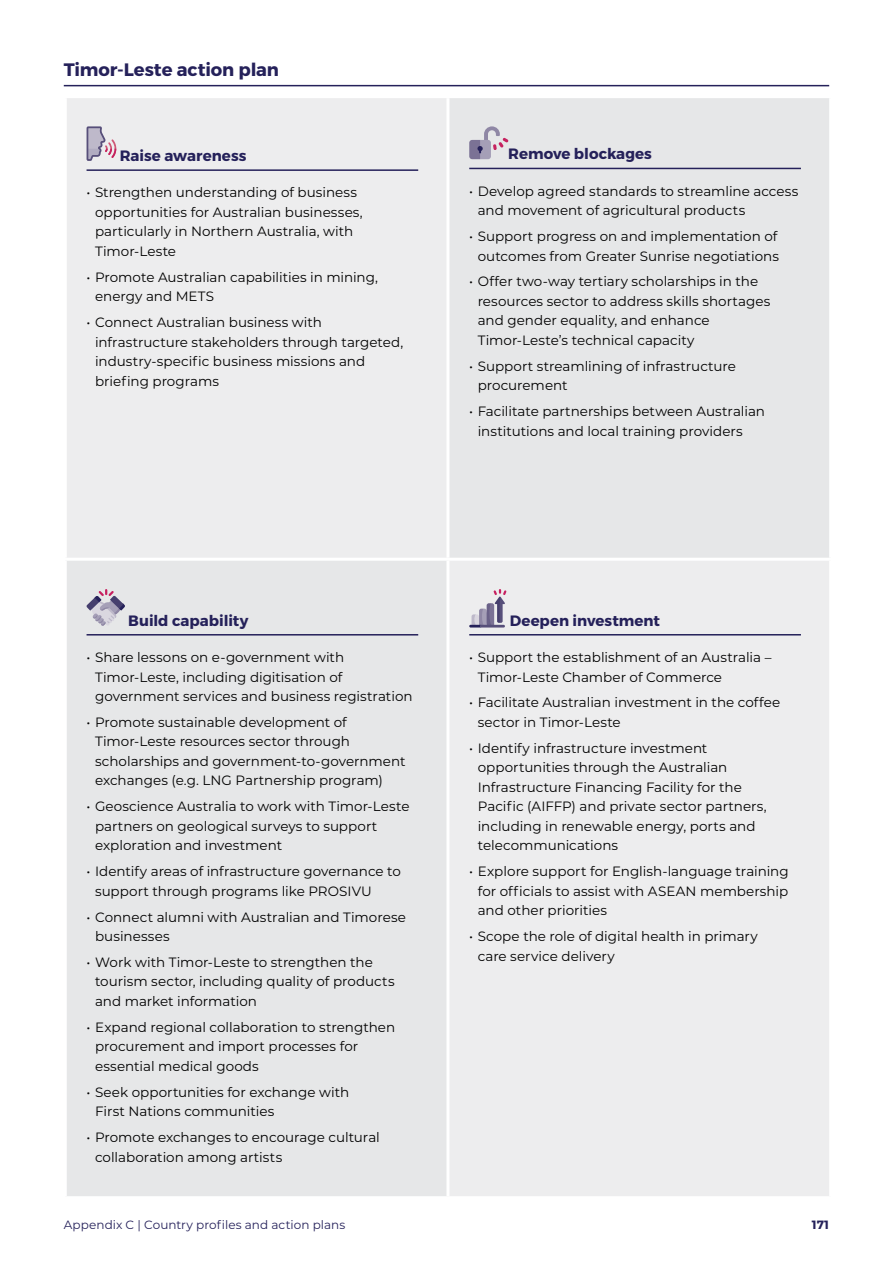
<style>
.page{position:relative;width:893px;height:1263px;background:#fff}
.page>*{position:absolute;margin:0;border:0;box-sizing:border-box;transform-origin:0 0}
.t1{font:700 18px "Montserrat";letter-spacing:-.005em;color:#25215a}
.t2{font:700 15px "Montserrat";color:#25215a}
.t3{font:13.5px/19.5px "Montserrat";color:#000}
.t4{font:12px "Montserrat";letter-spacing:.005em;color:#25215a}
.t5{font:700 12px "Montserrat";color:#25215a}
</style>
<div class="page">
<hr style="left:64px;top:85px;width:765px;height:1px;background:#25215a">
<div style="left:67px;top:98px;width:762px;height:1098px;background:#ededee"></div>
<hr style="left:446px;top:561px;width:3px;height:635px;background:#fff">
<hr style="left:64px;top:558px;width:384px;height:3px;background:#fff">
<hr style="left:446px;top:98px;width:3px;height:460px;background:#fff">
<hr style="left:448px;top:558px;width:384px;height:3px;background:#fff">
<hr style="left:87px;top:169px;width:331px;height:2px;background:#25215a">
<svg style="left:86px;top:125px;width:31px;height:37px"></svg>
<hr style="left:469px;top:168px;width:332px;height:1px;background:#25215a">
<svg style="left:469px;top:126px;width:41px;height:33px"></svg>
<hr style="left:87px;top:634px;width:331px;height:1px;background:#25215a">
<svg style="left:86px;top:589px;width:39px;height:38px"></svg>
<hr style="left:469px;top:634px;width:332px;height:1px;background:#25215a">
<svg style="left:469px;top:588px;width:39px;height:39px;background:#bfb9c8"></svg>
<h1 class="t1" style="left:64px;top:59px;width:217px">Timor-Leste action plan</h1>
<p class="t2" style="left:120px;top:146px;width:128px">Raise awareness</p>
<p class="t3" style="left:95px;top:182px;width:269px;text-indent:-9px">• Strengthen understanding of business opportunities for Australian businesses, particularly in Northern Australia, with Timor-Leste</p>
<p class="t3" style="left:95px;top:267px;width:285px;text-indent:-9px">• Promote Australian capabilities in mining, energy and METS</p>
<p class="t3" style="left:95px;top:312px;width:310px;text-indent:-9px">• Connect Australian business with infrastructure stakeholders through targeted, industry-specific business missions and briefing programs</p>
<p class="t2" style="left:508px;top:145px;width:145px">Remove blockages</p>
<p class="t3" style="left:478px;top:181px;width:322px;text-indent:-9px">• Develop agreed standards to streamline access and movement of agricultural products</p>
<p class="t3" style="left:469px;top:226px;width:311px;text-align:right">• Support progress on and implementation of outcomes from Greater Sunrise negotiations</p>
<p class="t3" style="left:478px;top:271px;width:294px;text-indent:-9px">• Offer two-way tertiary scholarships in the resources sector to address skills shortages and gender equality, and enhance Timor-Leste’s technical capacity</p>
<p class="t3" style="left:478px;top:356px;width:260px;text-indent:-9px">• Support streamlining of infrastructure procurement</p>
<p class="t3" style="left:478px;top:401px;width:289px;text-indent:-9px">• Facilitate partnerships between Australian institutions and local training providers</p>
<p class="t2" style="left:128px;top:611px;width:122px">Build capability</p>
<p class="t3" style="left:95px;top:647px;width:319px;text-indent:-9px">• Share lessons on e-government with<br>Timor-Leste, including digitisation of government services and business registration</p>
<p class="t3" style="left:95px;top:712px;width:312px;text-indent:-9px">• Promote sustainable development of Timor-Leste resources sector through scholarships and government-to-government exchanges (e.g. LNG Partnership program)</p>
<p class="t3" style="left:95px;top:796px;width:316px;text-indent:-9px">• Geoscience Australia to work with Timor-Leste partners on geological surveys to support exploration and investment</p>
<p class="t3" style="left:95px;top:861px;width:307px;text-indent:-9px">• Identify areas of infrastructure governance to support through programs like PROSIVU</p>
<p class="t3" style="left:95px;top:906px;width:312px;text-indent:-9px">• Connect alumni with Australian and Timorese businesses</p>
<p class="t3" style="left:95px;top:952px;width:301px;text-indent:-9px">• Work with Timor-Leste to strengthen the tourism sector, including quality of products and market information</p>
<p class="t3" style="left:95px;top:1017px;width:302px;text-indent:-9px">• Expand regional collaboration to strengthen procurement and import processes for essential medical goods</p>
<p class="t3" style="left:95px;top:1082px;width:256px;text-indent:-9px">• Seek opportunities for exchange with<br>First Nations communities</p>
<p class="t3" style="left:95px;top:1127px;width:286px;text-indent:-9px">• Promote exchanges to encourage cultural collaboration among artists</p>
<p class="t2" style="left:510px;top:611px;width:152px">Deepen investment</p>
<p class="t3" style="left:478px;top:647px;width:295px;text-indent:-9px">• Support the establishment of an Australia –<br>Timor-Leste Chamber of Commerce</p>
<p class="t3" style="left:478px;top:692px;width:304px;text-indent:-9px">• Facilitate Australian investment in the coffee sector in Timor-Leste</p>
<p class="t3" style="left:478px;top:738px;width:290px;text-indent:-9px">• Identify infrastructure investment opportunities through the Australian Infrastructure Financing Facility for the Pacific (AIFFP) and private sector partners, including in renewable energy, ports and telecommunications</p>
<p class="t3" style="left:478px;top:861px;width:312px;text-align:justify;text-indent:-9px">• Explore support for English-language training for officials to assist with ASEAN membership and other priorities</p>
<p class="t3" style="left:478px;top:926px;width:282px;text-indent:-9px">• Scope the role of digital health in primary care service delivery</p>
<p class="t4" style="left:64px;top:1216px;width:283px">Appendix C | Country profiles and action plans</p>
<p class="t5" style="left:812px;top:1217px;width:19px">171</p>
</div>
